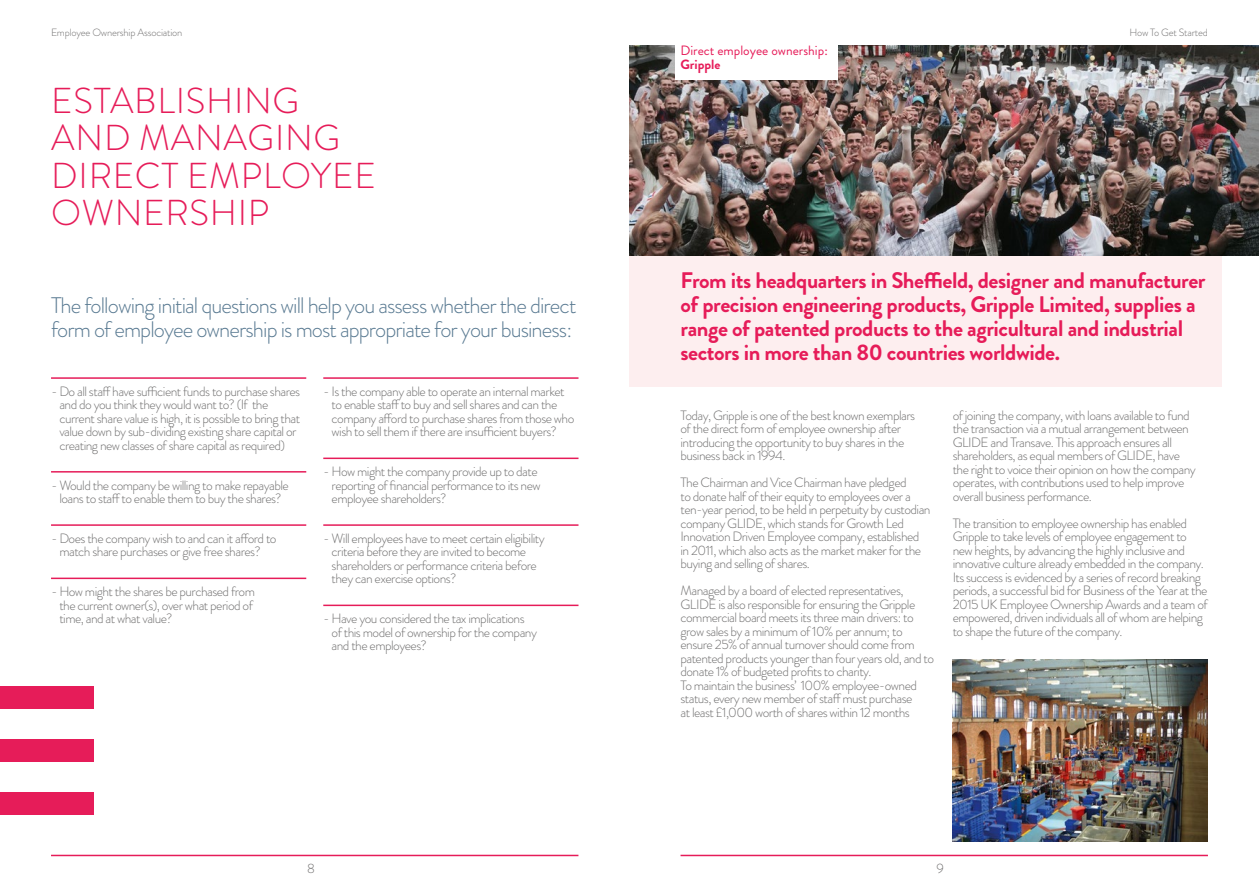
<style>
.page{position:relative;width:1259px;height:893px;background:#fff}
.page>*{position:absolute;margin:0;border:0;box-sizing:border-box;transform-origin:0 0}
.t1{font:300 36px/37.5px "Brandon Grotesque";letter-spacing:.02em;color:#e61c59}
.t2{font:700 22.5px/24px "Brandon Grotesque";letter-spacing:-.02em;color:#e61c59}
.t3{font:300 22.5px/24px "Brandon Grotesque";letter-spacing:-.04em;color:#587991}
.t4{font:300 13.5px/13.5px "Brandon Grotesque";letter-spacing:-.04em;color:#706f6f}
.t5{font:13.5px "Brandon Grotesque";color:#e61c59}
.t6{font:700 13.5px "Brandon Grotesque";color:#e61c59}
.t7{font:300 10.5px "Brandon Grotesque";letter-spacing:-.02em;color:#706f6f}
</style>
<div class="page">
<hr style="left:51px;top:855px;width:527px;height:1px;background:#e61c59">
<hr style="left:680px;top:855px;width:528px;height:1px;background:#e61c59">
<div style="left:629px;top:241px;width:593px;height:146px;background:#fdeeef"></div>
<img style="left:629px;top:46px;width:630px;height:209px">
<img style="left:952px;top:659px;width:256px;height:183px">
<div style="left:675px;top:36px;width:163px;height:44px;background:#fff"></div>
<hr style="left:51px;top:377px;width:255px;height:2px;background:#e61c59">
<hr style="left:51px;top:471px;width:255px;height:2px;background:#e61c59">
<hr style="left:51px;top:524px;width:255px;height:2px;background:#e61c59">
<hr style="left:51px;top:578px;width:255px;height:1px;background:#e61c59">
<hr style="left:323px;top:377px;width:255px;height:2px;background:#e61c59">
<hr style="left:323px;top:458px;width:255px;height:1px;background:#e61c59">
<hr style="left:323px;top:524px;width:255px;height:2px;background:#e61c59">
<hr style="left:323px;top:605px;width:255px;height:1px;background:#e61c59">
<div style="left:0;top:792px;width:94px;height:23px;background:#e61c59"></div>
<div style="left:0;top:739px;width:94px;height:23px;background:#e61c59"></div>
<div style="left:0;top:686px;width:94px;height:23px;background:#e61c59"></div>
<p class="t7" style="left:51px;top:25px;width:133px">Employee Ownership Association</p>
<p class="t7" style="left:1129px;top:25px;width:80px">How To Get Started</p>
<p class="t5" style="left:680px;top:41px;width:149px">Direct employee ownership:</p>
<p class="t6" style="left:680px;top:55px;width:42px">Gripple</p>
<h1 class="t1" style="left:51px;top:82px;width:326px">ESTABLISHING<br>AND MANAGING<br>DIRECT EMPLOYEE<br>OWNERSHIP</h1>
<h2 class="t3" style="left:51px;top:294px;width:527px">The following initial questions will help you assess whether the direct form of employee ownership is most appropriate for your business:</h2>
<p class="t4" style="left:59px;top:384px;width:242px;text-indent:-8px">- Do all staff have sufficient funds to purchase shares and do you think they would want to? (If the current share value is high, it is possible to bring that value down by sub-dividing existing share capital or creating new classes of share capital as required)</p>
<p class="t4" style="left:51px;top:478px;width:239px;text-align:center">- Would the company be willing to make repayable loans to staff to enable them to buy the shares?</p>
<p class="t4" style="left:51px;top:531px;width:227px;text-align:center">- Does the company wish to and can it afford to match share purchases or give free shares?</p>
<p class="t4" style="left:59px;top:585px;width:197px;text-indent:-8px">- How might the shares be purchased from the current owner(s), over what period of time, and at what value?</p>
<p class="t4" style="left:331px;top:384px;width:244px;text-indent:-8px">- Is the company able to operate an internal market to enable staff to buy and sell shares and can the company afford to purchase shares from those who wish to sell them if there are insufficient buyers?</p>
<p class="t4" style="left:331px;top:465px;width:211px;text-indent:-8px">- How might the company provide up to date reporting of financial performance to its new employee shareholders?</p>
<p class="t4" style="left:331px;top:531px;width:215px;text-indent:-8px">- Will employees have to meet certain eligibility criteria before they are invited to become shareholders or performance criteria before they can exercise options?</p>
<p class="t4" style="left:331px;top:612px;width:207px;text-indent:-8px">- Have you considered the tax implications of this model of ownership for the company and the employees?</p>
<p class="t2" style="left:680px;top:268px;width:526px">From its headquarters in Sheffield, designer and manufacturer of precision engineering products, Gripple Limited, supplies a range of patented products to the agricultural and industrial sectors in more than 80 countries worldwide.</p>
<p class="t4" style="left:680px;top:408px;width:236px">Today, Gripple is one of the best known exemplars of the direct form of employee ownership after introducing the opportunity to buy shares in the business back in 1994.</p>
<p class="t4" style="left:680px;top:476px;width:252px">The Chairman and Vice Chairman have pledged<br>to donate half of their equity to employees over a ten-year period, to be held in perpetuity by custodian company GLIDE, which stands for Growth Led Innovation Driven Employee company, established in 2011, which also acts as the market maker for the buying and selling of shares.</p>
<p class="t4" style="left:680px;top:584px;width:255px">Managed by a board of elected representatives, GLIDE is also responsible for ensuring the Gripple commercial board meets its three main drivers: to grow sales by a minimum of 10% per annum; to ensure 25% of annual turnover should come from patented products younger than four years old, and to donate 1% of budgeted profits to charity.<br>To maintain the business’ 100% employee-owned status, every new member of staff must purchase<br>at least £1,000 worth of shares within 12 months</p>
<p class="t4" style="left:952px;top:408px;width:245px">of joining the company, with loans available to fund the transaction via a mutual arrangement between GLIDE and Transave. This approach ensures all shareholders, as equal members of GLIDE, have the right to voice their opinion on how the company operates, with contributions used to help improve overall business performance.</p>
<p class="t4" style="left:952px;top:516px;width:257px">The transition to employee ownership has enabled Gripple to take levels of employee engagement to new heights, by advancing the highly inclusive and innovative culture already embedded in the company.<br>Its success is evidenced by a series of record breaking periods, a successful bid for Business of the Year at the 2015 UK Employee Ownership Awards and a team of empowered, driven individuals all of whom are helping to shape the future of the company.</p>
<p class="t4" style="left:307px;top:861px;width:9px">8</p>
<p class="t4" style="left:936px;top:861px;width:9px">9</p>
</div>
